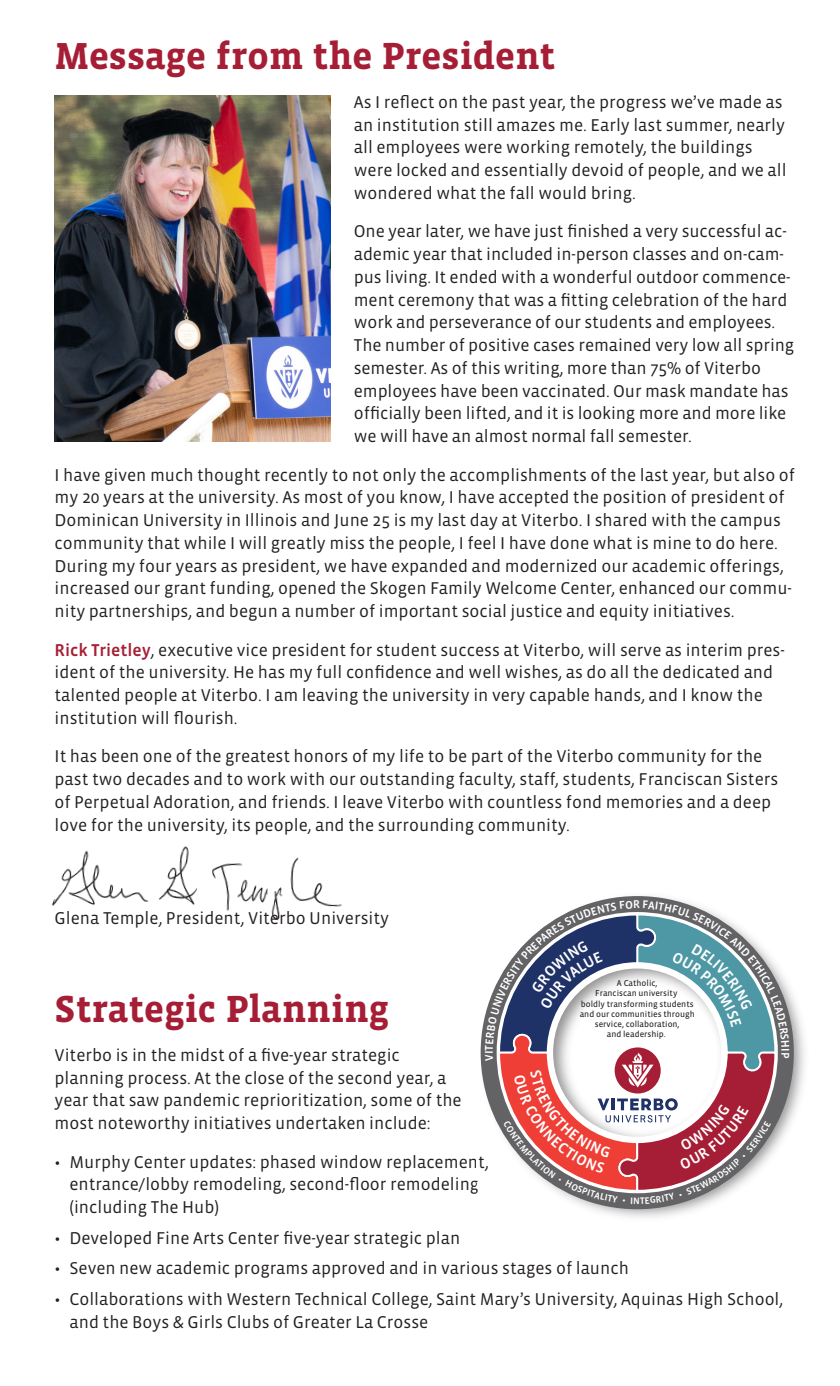
<style>
.page{position:relative;width:840px;height:1386px;background:#fff}
.page>*{position:absolute;margin:0;border:0;box-sizing:border-box;transform-origin:0 0}
.Headings{font:700 38.5px "Vista Slab OTCE";color:#a61e35}
.Body_Copy{font:17.5px/22.8px "Vista Sans OTCE";color:#231f20}
.Bullet_Copy{font:17.5px/22.8px "Vista Sans OTCE";color:#231f20}
.t1{font:8.58px/10.2px "Vista Sans OTCE";color:#231f20;text-align:center}
.s1{font-weight:500;color:#a61e35}
</style>
<div class="page">
<img style="left:51px;top:846px;width:291px;height:75px">
<img style="left:55px;top:95px;width:275px;height:347px">
<svg style="left:481px;top:896px;width:313px;height:313px"></svg>
<svg style="left:485px;top:900px;width:304px;height:304px"></svg>
<p class="Headings" style="left:55px;top:35px;width:502px">Message from the President</p>
<p class="Body_Copy" style="left:354px;top:91px;width:434px">As I reflect on the past year, the progress we’ve made as an institution still amazes me. Early last summer, nearly all employees were working remotely, the buildings were locked and essentially devoid of people, and we all wondered what the fall would bring.</p>
<p class="Body_Copy" style="left:354px;top:220px;width:442px">One year later, we have just finished a very successful ac&shy;ademic year that included in-person classes and on-cam&shy;pus living. It ended with a wonderful outdoor commence&shy;ment ceremony that was a fitting celebration of the hard work and perseverance of our students and employees.<br>The number of positive cases remained very low all spring semester. As of this writing, more than 75% of Viterbo employees have been vaccinated. Our mask mandate has officially been lifted, and it is looking more and more like we will have an almost normal fall semester.</p>
<p class="Body_Copy" style="left:55px;top:463px;width:742px">I have given much thought recently to not only the accomplishments of the last year, but also of my 20 years at the university. As most of you know, I have accepted the position of president of Dominican University in Illinois and June 25 is my last day at Viterbo. I shared with the campus community that while I will greatly miss the people, I feel I have done what is mine to do here.<br>During my four years as president, we have expanded and modernized our academic offerings, increased our grant funding, opened the Skogen Family Welcome Center, enhanced our commu&shy;nity partnerships, and begun a number of important social justice and equity initiatives.</p>
<p class="Body_Copy" style="left:55px;top:638px;width:732px"><span class="s1">Rick Trietley</span>, executive vice president for student success at Viterbo, will serve as interim pres&shy;ident of the university. He has my full confidence and well wishes, as do all the dedicated and talented people at Viterbo. I am leaving the university in very capable hands, and I know the institution will flourish.</p>
<p class="Body_Copy" style="left:55px;top:745px;width:725px">It has been one of the greatest honors of my life to be part of the Viterbo community for the past two decades and to work with our outstanding faculty, staff, students, Franciscan Sisters of Perpetual Adoration, and friends. I leave Viterbo with countless fond memories and a deep love for the university, its people, and the surrounding community.</p>
<p class="Body_Copy" style="left:55px;top:907px;width:336px">Glena Temple, President, Viterbo University</p>
<p class="t1" style="left:580px;top:978px;width:117px">A Catholic,<br>Franciscan university<br>boldly transforming students and our communities through service, collaboration,<br>and leadership.</p>
<p class="Headings" style="left:55px;top:987px;width:336px">Strategic Planning</p>
<p class="Body_Copy" style="left:55px;top:1043px;width:409px">Viterbo is in the midst of a five-year strategic planning process. At the close of the second year, a year that saw pandemic reprioritization, some of the most noteworthy initiatives undertaken include:</p>
<p class="Bullet_Copy" style="left:69px;top:1150px;width:421px;text-indent:-15px">• Murphy Center updates: phased window replacement, entrance/lobby remodeling, second-floor remodeling (including The Hub)</p>
<p class="Bullet_Copy" style="left:55px;top:1226px;width:407px">• Developed Fine Arts Center five-year strategic plan</p>
<p class="Bullet_Copy" style="left:55px;top:1257px;width:576px">• Seven new academic programs approved and in various stages of launch</p>
<p class="Bullet_Copy" style="left:69px;top:1288px;width:715px;text-indent:-15px">• Collaborations with Western Technical College, Saint Mary’s University, Aquinas High School, and the Boys &amp; Girls Clubs of Greater La Crosse</p>
</div>
